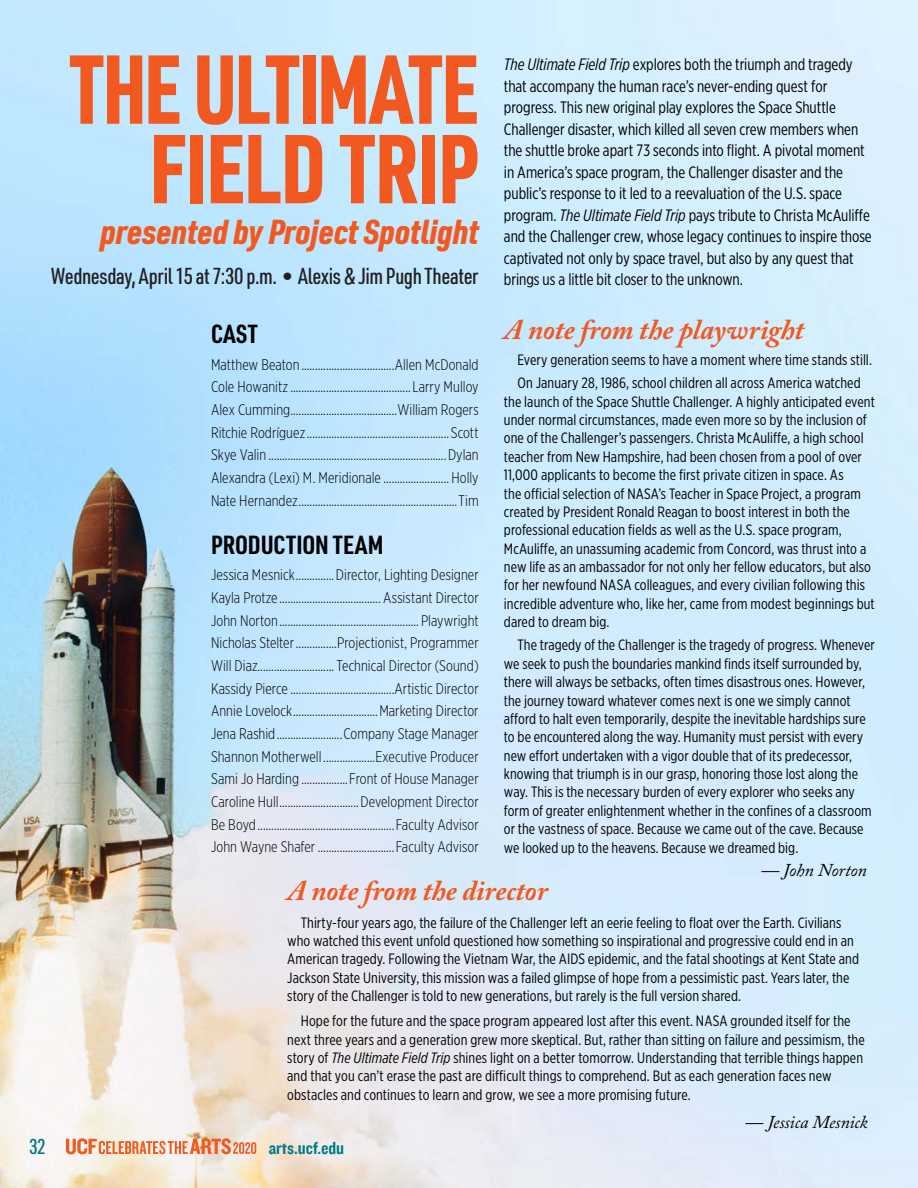
<style>
.page{position:relative;width:918px;height:1188px;background:#fff}
.page>*{position:absolute;margin:0;border:0;box-sizing:border-box;transform-origin:0 0}
.t1{font:900 95.7px/79.5px "URWDIN Cond";letter-spacing:-.01em;color:#f15921;text-align:right;scale:.87 1}
.t2{font:italic 900 34.5px "URWDIN Cond";color:#f15921}
.t3{font:italic 700 28.5px "Adobe Caslon Pro";letter-spacing:-.005em;color:#f15921}
.t4{font:700 25.5px "URWDIN Cond";letter-spacing:.01em;color:#000}
.t5{font:500 22.5px "URWDIN Cond";letter-spacing:-.015em;color:#231f20}
.t6{font:500 21px "URWDIN Cond";color:#007986}
.t7{font:italic 18px "Adobe Caslon Pro";letter-spacing:-.005em;color:#000}
.t8{font:18px "Knockout HTF50 Welterweight";color:#007986}
.t9{font:16.5px/21.5px "Gotham X Narrow";color:#000}
.t10{font:300 15.3px "Gotham X Narrow";color:#000}
.t11{font:15px/18.3px "Gotham X Narrow";letter-spacing:.005em;color:#000}
.s1{font-style:italic}
</style>
<div class="page">
<img style="left:0;top:0;width:918px;height:1188px">
<svg style="left:66px;top:1138px;width:190px;height:16px;background:#f2ab8c"></svg>
<p class="t1" style="left:70px;top:46px;width:472px">THE ULTIMATE<br>FIELD TRIP</p>
<p class="t2" style="left:100px;top:208px;width:380px">presented by Project Spotlight</p>
<p class="t5" style="left:51px;top:261px;width:429px">Wednesday, April 15 at 7:30 p.m. • Alexis &amp; Jim Pugh Theater</p>
<p class="t9" style="left:504px;top:53px;width:369px"><span class="s1">The Ultimate Field Trip</span> explores both the triumph and tragedy that accompany the human race’s never-ending quest for progress. This new original play explores the Space Shuttle Challenger disaster, which killed all seven crew members when the shuttle broke apart 73 seconds into flight. A pivotal moment in America’s space program, the Challenger disaster and the public’s response to it led to a reevaluation of the U.S. space program. <span class="s1">The Ultimate Field Trip</span> pays tribute to Christa McAuliffe and the Challenger crew, whose legacy continues to inspire those captivated not only by space travel, but also by any quest that brings us a little bit closer to the unknown.</p>
<p class="t3" style="left:504px;top:313px;width:302px">A note from the playwright</p>
<p class="t11" style="left:517px;top:350px;width:356px">Every generation seems to have a moment where time stands still.</p>
<p class="t11" style="left:504px;top:374px;width:372px;text-indent:14px">On January 28, 1986, school children all across America watched the launch of the Space Shuttle Challenger. A highly anticipated event under normal circumstances, made even more so by the inclusion of one of the Challenger’s passengers. Christa McAuliffe, a high school teacher from New Hampshire, had been chosen from a pool of over 11,000 applicants to become the first private citizen in space. As<br>the official selection of NASA’s Teacher in Space Project, a program created by President Ronald Reagan to boost interest in both the professional education fields as well as the U.S. space program, McAuliffe, an unassuming academic from Concord, was thrust into a new life as an ambassador for not only her fellow educators, but also for her newfound NASA colleagues, and every civilian following this incredible adventure who, like her, came from modest beginnings but dared to dream big.</p>
<p class="t11" style="left:504px;top:636px;width:372px;text-indent:14px">The tragedy of the Challenger is the tragedy of progress. Whenever we seek to push the boundaries mankind finds itself surrounded by, there will always be setbacks, often times disastrous ones. However, the journey toward whatever comes next is one we simply cannot afford to halt even temporarily, despite the inevitable hardships sure to be encountered along the way. Humanity must persist with every new effort undertaken with a vigor double that of its predecessor, knowing that triumph is in our grasp, honoring those lost along the way. This is the necessary burden of every explorer who seeks any form of greater enlightenment whether in the confines of a classroom or the vastness of space. Because we came out of the cave. Because we looked up to the heavens. Because we dreamed big.</p>
<p class="t7" style="left:761px;top:860px;width:107px">— John Norton</p>
<p class="t4" style="left:211px;top:317px;width:48px">CAST</p>
<p class="t10" style="left:211px;top:355px;width:269px">Matthew Beaton ..................................Allen McDonald</p>
<p class="t10" style="left:211px;top:378px;width:269px">Cole Howanitz............................................Larry Mulloy</p>
<p class="t10" style="left:211px;top:401px;width:269px">Alex Cumming.......................................William Rogers</p>
<p class="t10" style="left:211px;top:423px;width:269px">Ritchie Rodríguez.................................................... Scott</p>
<p class="t10" style="left:211px;top:446px;width:269px">Skye Valin .................................................................Dylan</p>
<p class="t10" style="left:211px;top:469px;width:171px">Alexandra (Lexi) M. Meridionale</p>
<p class="t10" style="left:451px;top:469px;width:29px">Holly</p>
<p class="t10" style="left:211px;top:491px;width:269px">Nate Hernandez..........................................................Tim</p>
<p class="t4" style="left:211px;top:528px;width:174px">PRODUCTION TEAM</p>
<p class="t10" style="left:211px;top:566px;width:269px">Jessica Mesnick..............Director, Lighting Designer</p>
<p class="t10" style="left:211px;top:589px;width:68px">Kayla Protze</p>
<p class="t10" style="left:383px;top:589px;width:97px">Assistant Director</p>
<p class="t10" style="left:211px;top:611px;width:68px">John Norton</p>
<p class="t10" style="left:421px;top:611px;width:59px">Playwright</p>
<p class="t10" style="left:211px;top:634px;width:269px">Nicholas Stelter...............Projectionist, Programmer</p>
<p class="t10" style="left:211px;top:657px;width:269px">Will Diaz............................ Technical Director (Sound)</p>
<p class="t10" style="left:211px;top:679px;width:78px">Kassidy Pierce</p>
<p class="t10" style="left:394px;top:679px;width:86px">Artistic Director</p>
<p class="t10" style="left:211px;top:702px;width:83px">Annie Lovelock</p>
<p class="t10" style="left:379px;top:702px;width:101px">Marketing Director</p>
<p class="t10" style="left:211px;top:725px;width:269px">Jena Rashid........................Company Stage Manager</p>
<p class="t10" style="left:211px;top:747px;width:112px">Shannon Motherwell</p>
<p class="t10" style="left:375px;top:747px;width:105px">Executive Producer</p>
<p class="t10" style="left:211px;top:770px;width:269px">Sami Jo Harding .................Front of House Manager</p>
<p class="t10" style="left:211px;top:793px;width:269px">Caroline Hull.............................Development Director</p>
<p class="t10" style="left:211px;top:815px;width:269px">Be Boyd..................................................Faculty Advisor</p>
<p class="t10" style="left:211px;top:838px;width:106px">John Wayne Shafer</p>
<p class="t10" style="left:396px;top:838px;width:84px">Faculty Advisor</p>
<p class="t3" style="left:287px;top:873px;width:262px">A note from the director</p>
<p class="t11" style="left:287px;top:913px;width:573px;text-indent:14px">Thirty-four years ago, the failure of the Challenger left an eerie feeling to float over the Earth. Civilians who watched this event unfold questioned how something so inspirational and progressive could end in an American tragedy. Following the Vietnam War, the AIDS epidemic, and the fatal shootings at Kent State and Jackson State University, this mission was a failed glimpse of hope from a pessimistic past. Years later, the story of the Challenger is told to new generations, but rarely is the full version shared.</p>
<p class="t11" style="left:287px;top:1012px;width:579px;text-indent:14px">Hope for the future and the space program appeared lost after this event. NASA grounded itself for the next three years and a generation grew more skeptical. But, rather than sitting on failure and pessimism, the story of <span class="s1">The Ultimate Field Trip</span> shines light on a better tomorrow. Understanding that terrible things happen and that you can’t erase the past are difficult things to comprehend. But as each generation faces new obstacles and continues to learn and grow, we see a more promising future.</p>
<p class="t7" style="left:745px;top:1111px;width:124px">— Jessica Mesnick</p>
<h3 class="t6" style="left:29px;top:1132px;width:18px">32</h3>
<p class="t8" style="left:269px;top:1138px;width:77px">arts.ucf.edu</p>
</div>
